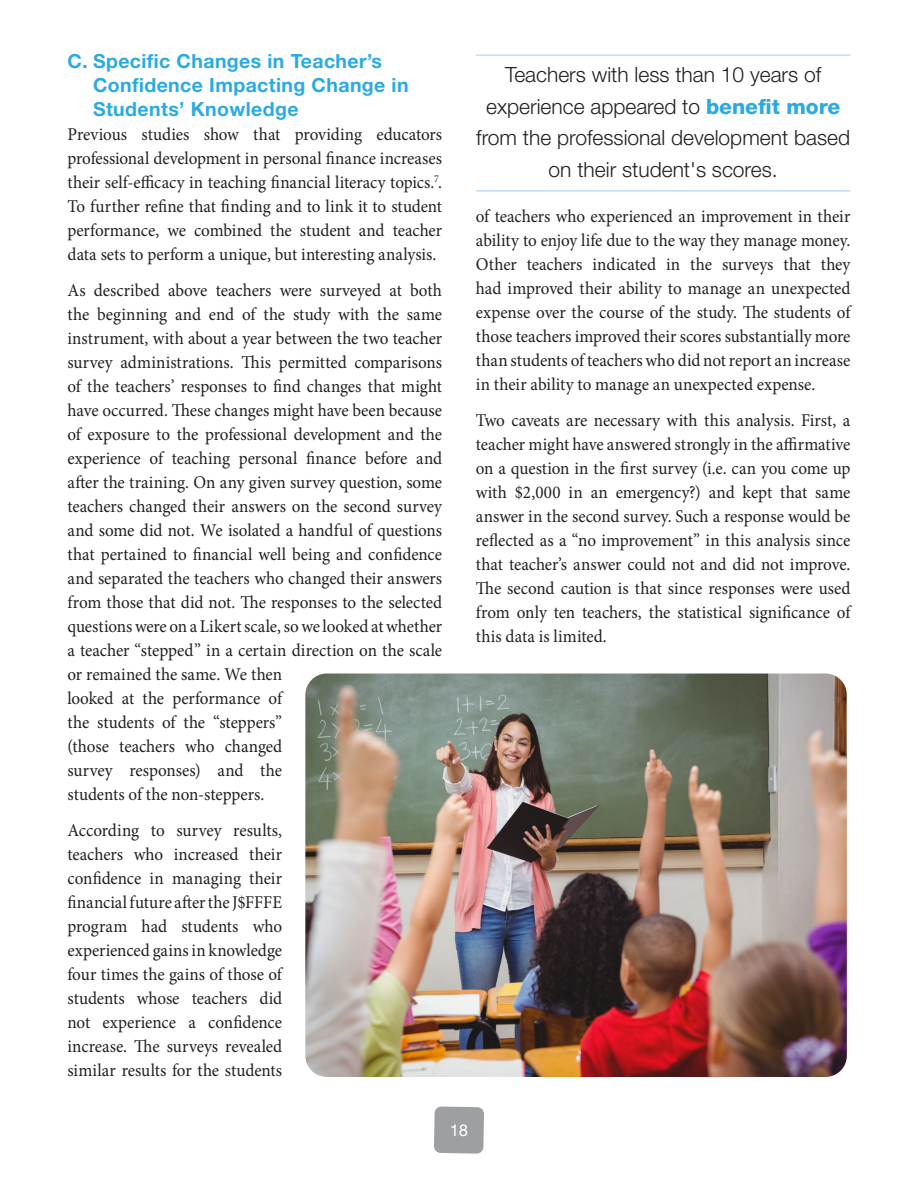
<style>
.page{position:relative;width:918px;height:1188px;background:#fff}
.page>*{position:absolute;margin:0;border:0;box-sizing:border-box;transform-origin:0 0}
.t1{font:300 21px/31.5px "Helvetica Neue LT Std";color:#231f20;text-align:center}
.Heading_2{font:700 19.5px/24px "Helvetica Neue LT Std";letter-spacing:.02em;color:#2baae1}
.Body{font:18px/24px "Minion Pro";color:#231f20;text-align:justify;scale:.95 1}
.Body_no_indent{font:18px/24px "Minion Pro";letter-spacing:-.005em;color:#231f20;text-align:justify;scale:.95 1}
.s1{font-weight:800;color:#2baae1}
</style>
<div class="page">
<hr style="left:476px;top:55px;width:374px;height:1px;background:#9fceee">
<hr style="left:476px;top:190px;width:374px;height:1px;background:#9fceee">
<img style="left:306px;top:675px;width:540px;height:401px">
<div style="left:302px;top:671px;width:548px;height:409px;border:3px solid #fff;border-radius:23px"></div>
<svg style="left:434px;top:1106px;width:50px;height:48px;background:#a2a4a7"></svg>
<p class="Heading_2" style="left:93px;top:49px;width:317px;text-indent:-26px">C. Specific Changes in Teacher’s<br>Confidence Impacting Change in<br>Students’ Knowledge</p>
<p class="Body_no_indent" style="left:68px;top:122px;width:396px">Previous studies show that providing educators professional development in personal finance increases their self-efficacy in teaching financial literacy topics.<sup>7</sup>.<br>To further refine that finding and to link it to student performance, we combined the student and teacher data sets to perform a unique, but interesting analysis.</p>
<p class="Body" style="left:68px;top:278px;width:396px;text-align:left">As described above teachers were surveyed at both the beginning and end of the study with the same instrument, with about a year between the two teacher survey administrations. This permitted comparisons of the teachers’ responses to find changes that might have occurred. These changes might have been because of exposure to the professional development and the experience of teaching personal finance before and after the training. On any given survey question, some teachers changed their answers on the second survey and some did not. We isolated a handful of questions that pertained to financial well being and confidence and separated the teachers who changed their answers from those that did not. The responses to the selected questions were on a Likert scale, so we looked at whether a teacher “stepped” in a certain direction on the scale or remained the same. We then<br>looked at the performance of<br>the students of the “steppers”<br>(those teachers who changed<br>survey responses) and the<br>students of the non-steppers.</p>
<p class="Body" style="left:68px;top:818px;width:227px">According to survey results, teachers who increased their confidence in managing their financial future after the J$FFFE program had students who experienced gains in knowledge four times the gains of those of students whose teachers did not experience a confidence increase. The surveys revealed similar results for the students</p>
<p class="t1" style="left:476px;top:59px;width:375px">Teachers with less than 10 years of experience appeared to <span class="s1">benefit more </span>from the professional development based on their student's scores.</p>
<p class="Body" style="left:476px;top:204px;width:396px">of teachers who experienced an improvement in their ability to enjoy life due to the way they manage money.<br>Other teachers indicated in the surveys that they had improved their ability to manage an unexpected expense over the course of the study. The students of those teachers improved their scores substantially more than students of teachers who did not report an increase in their ability to manage an unexpected expense.</p>
<p class="Body" style="left:476px;top:408px;width:396px">Two caveats are necessary with this analysis. First, a teacher might have answered strongly in the affirmative on a question in the first survey (i.e. can you come up with $2,000 in an emergency?) and kept that same answer in the second survey. Such a response would be reflected as a “no improvement” in this analysis since that teacher’s answer could not and did not improve.<br>The second caution is that since responses were used from only ten teachers, the statistical significance of this data is limited.</p>
</div>
